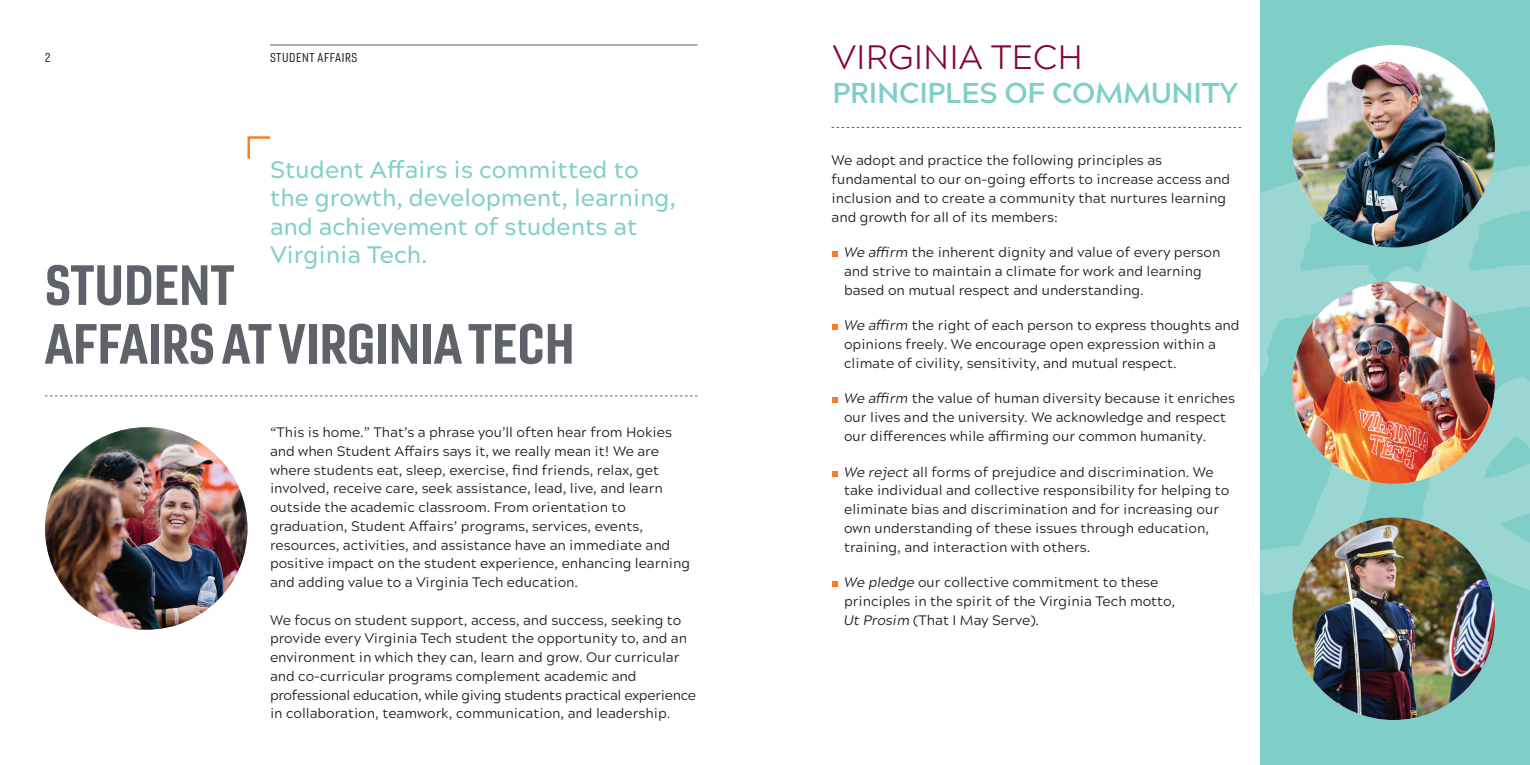
<style>
.page{position:relative;width:1530px;height:765px;background:#fff}
.page>*{position:absolute;margin:0;border:0;box-sizing:border-box;transform-origin:0 0}
.t1{font:55px/58.8px "Gineso Con Bol";color:#5f6369}
.t2{font:300 33.75px "Acherus Grotesque";color:#83013e}
.t3{font:700 28.75px "Acherus Grotesque";letter-spacing:-.01em;color:#80cec8}
.t4{font:500 23.75px/28.5px "Acherus Grotesque";color:#80cec8}
.t5{font:13.75px/18.8px "Acherus Grotesque";color:#231f20}
.t6{font:12.5px "Gineso Con Reg";letter-spacing:.05em;color:#231f20}
.s1{font-style:italic}
</style>
<div class="page">
<div style="left:1260px;top:0;width:270px;height:765px;background:#80cec8"></div>
<svg style="left:1260px;top:164px;width:270px;height:213px;fill:#9ad6d2"></svg>
<svg style="left:1260px;top:377px;width:270px;height:225px;fill:#9ad6d2"></svg>
<img style="left:45px;top:427px;width:203px;height:203px;border-radius:101px">
<svg style="left:247px;top:136px;width:23px;height:23px"></svg>
<svg style="left:832px;top:251px;width:6px;height:6px"></svg>
<svg style="left:832px;top:324px;width:6px;height:6px"></svg>
<svg style="left:832px;top:398px;width:6px;height:5px"></svg>
<svg style="left:832px;top:471px;width:6px;height:6px"></svg>
<svg style="left:832px;top:581px;width:6px;height:6px"></svg>
<svg style="left:832px;top:127px;width:409px;height:1px"></svg>
<img style="left:1292px;top:45px;width:203px;height:203px;border-radius:101px">
<img style="left:1292px;top:281px;width:203px;height:203px;border-radius:101px">
<img style="left:1292px;top:518px;width:203px;height:202px;border-radius:101px">
<svg style="left:45px;top:396px;width:653px;height:1px"></svg>
<hr style="left:270px;top:45px;width:428px;height:1px;background:#5f6369">
<p class="t6" style="left:45px;top:50px;width:7px">2</p>
<p class="t6" style="left:270px;top:50px;width:89px">STUDENT AFFAIRS</p>
<p class="t4" style="left:270px;top:154px;width:408px">Student Affairs is committed to the growth, development, learning, and achievement of students at<br>Virginia Tech.</p>
<p class="t1" style="left:45px;top:255px;width:531px">STUDENT<br>AFFAIRS AT VIRGINIA TECH</p>
<p class="t5" style="left:270px;top:422px;width:422px">“This is home.” That’s a phrase you’ll often hear from Hokies and when Student Affairs says it, we really mean it! We are where students eat, sleep, exercise, find friends, relax, get involved, receive care, seek assistance, lead, live, and learn outside the academic classroom. From orientation to graduation, Student Affairs’ programs, services, events, resources, activities, and assistance have an immediate and positive impact on the student experience, enhancing learning and adding value to a Virginia Tech education.</p>
<p class="t5" style="left:270px;top:610px;width:428px">We focus on student support, access, and success, seeking to provide every Virginia Tech student the opportunity to, and an environment in which they can, learn and grow. Our curricular and co-curricular programs complement academic and professional education, while giving students practical experience in collaboration, teamwork, communication, and leadership.</p>
<p class="t2" style="left:832px;top:29px;width:252px">VIRGINIA TECH</p>
<p class="t3" style="left:832px;top:68px;width:407px">PRINCIPLES OF COMMUNITY</p>
<p class="t5" style="left:832px;top:150px;width:400px">We adopt and practice the following principles as fundamental to our on-going efforts to increase access and inclusion and to create a community that nurtures learning and growth for all of its members:</p>
<p class="t5" style="left:844px;top:242px;width:378px"><span class="s1">We affirm</span> the inherent dignity and value of every person and strive to maintain a climate for work and learning based on mutual respect and understanding.</p>
<p class="t5" style="left:844px;top:315px;width:397px"><span class="s1">We affirm</span> the right of each person to express thoughts and opinions freely. We encourage open expression within a climate of civility, sensitivity, and mutual respect.</p>
<p class="t5" style="left:844px;top:388px;width:392px"><span class="s1">We affirm</span> the value of human diversity because it enriches our lives and the university. We acknowledge and respect our differences while affirming our common humanity.</p>
<p class="t5" style="left:844px;top:462px;width:387px"><span class="s1">We reject</span> all forms of prejudice and discrimination. We take individual and collective responsibility for helping to eliminate bias and discrimination and for increasing our own understanding of these issues through education, training, and interaction with others.</p>
<p class="t5" style="left:844px;top:572px;width:333px"><span class="s1">We pledge</span> our collective commitment to these principles in the spirit of the Virginia Tech motto,<br><span class="s1">Ut Prosim</span> (That I May Serve).</p>
</div>
